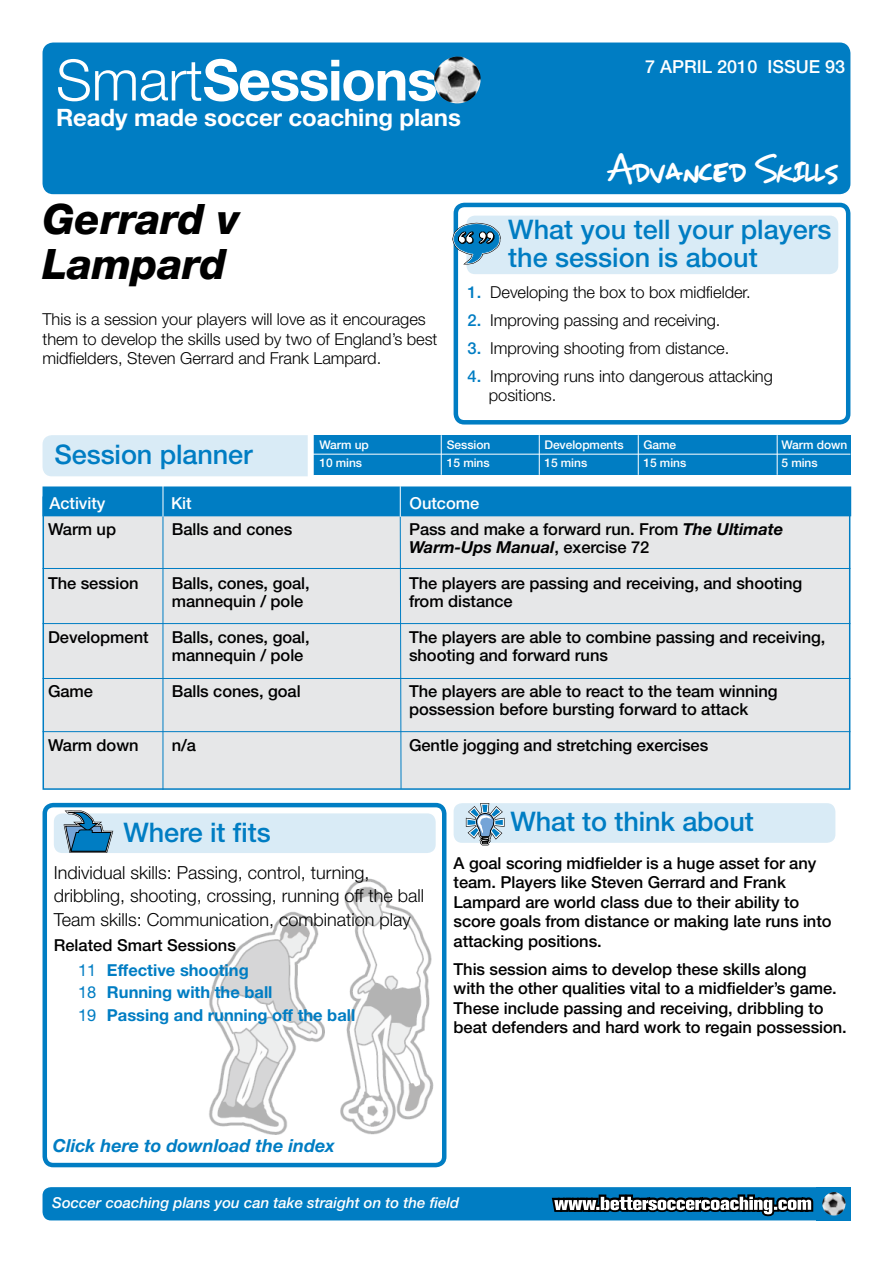
<style>
.page{position:relative;width:893px;height:1263px;background:#fff}
.page>*{position:absolute;margin:0;border:0;box-sizing:border-box;transform-origin:0 0}
.t1{font:700 57px "Helvetica Neue";letter-spacing:-.025em;color:#fff}
.t2{font:italic 800 42px/45px "Helvetica Neue";letter-spacing:-.005em;color:#000}
.t3{font:31.5px "mizike";color:#fff}
.t4{font:500 27px/28.5px "Helvetica Neue";color:#007dc3}
.t5{font:700 24px "Helvetica Neue";letter-spacing:-.005em;color:#fff}
.t6{font:300 18px/22.5px "Helvetica Neue";color:#000}
.t7{font:italic 700 18px "Helvetica Neue";color:#007dc3}
.t8{font:500 18px "Helvetica Neue";color:#fff}
.t9{font:500 16.5px/19.5px "Helvetica Neue";letter-spacing:-.005em;color:#000}
.t10{font:300 16.5px/19.5px "Helvetica Neue";letter-spacing:-.005em;color:#000}
.t11{font:700 16.5px/22.5px "Helvetica Neue";color:#007dc3}
.t12{font:500 16.5px "Helvetica Neue";letter-spacing:-.005em;color:#fff}
.t13{font:italic 500 15px "Helvetica Neue";color:#fff}
.t14{font:500 12px "Helvetica Neue";letter-spacing:-.005em;color:#fff}
.s1{font-weight:300}
.s2{font-weight:500;color:#007dc3}
.s3{font-weight:700;font-style:italic}
.s4{font-weight:400;color:#007dc3}
.s5{font-weight:700;color:#007dc3}
.s6{font-weight:400}
</style>
<div class="page">
<img style="left:209px;top:855px;width:238px;height:297px">
<div style="left:43px;top:803px;width:403px;height:364px;border:4px solid #007dc3;border-radius:9px"></div>
<div style="left:454px;top:203px;width:396px;height:221px;border:4px solid #007dc3;border-radius:9px"></div>
<div style="left:454px;top:803px;width:381px;height:40px;background:#d9ebf6;border-radius:9px"></div>
<div style="left:43px;top:496px;width:807px;height:294px;background:#e6e7e8;border:2px solid #007dc3"></div>
<div style="left:314px;top:435px;width:536px;height:40px;background:#007dc3"></div>
<div style="left:45px;top:45px;width:803px;height:147px;background:#007dc3;border-radius:9px"></div>
<div style="left:43px;top:43px;width:807px;height:151px;border:4px solid #007dc3;border-radius:9px"></div>
<div style="left:466px;top:216px;width:372px;height:58px;background:#d9ebf6;border-radius:9px"></div>
<div style="left:43px;top:436px;width:275px;height:40px;background:#d9ebf6;border-radius:9px"></div>
<div style="left:43px;top:435px;width:276px;height:41px;border:2px solid #007dc3;border-radius:9px"></div>
<div style="left:308px;top:434px;width:6px;height:45px;background:#fff"></div>
<hr style="left:312px;top:454px;width:538px;height:1px;background:#fff">
<hr style="left:638px;top:435px;width:1px;height:40px;background:#fff">
<hr style="left:777px;top:435px;width:1px;height:40px;background:#fff">
<hr style="left:163px;top:516px;width:1px;height:274px;background:#007dc3">
<svg style="left:399px;top:516px;width:3px;height:273px"></svg>
<hr style="left:43px;top:568px;width:807px;height:1px;background:#007dc3">
<hr style="left:43px;top:678px;width:807px;height:1px;background:#007dc3">
<hr style="left:43px;top:731px;width:807px;height:1px;background:#007dc3">
<hr style="left:539px;top:435px;width:1px;height:40px;background:#fff">
<hr style="left:441px;top:435px;width:1px;height:40px;background:#fff">
<hr style="left:43px;top:623px;width:807px;height:1px;background:#007dc3">
<div style="left:43px;top:486px;width:808px;height:30px;background:#007dc3;border:2px solid #007dc3"></div>
<hr style="left:163px;top:486px;width:1px;height:31px;background:#fff">
<hr style="left:400px;top:486px;width:1px;height:31px;background:#fff">
<div style="left:54px;top:813px;width:382px;height:40px;background:#d9ebf6;border-radius:9px"></div>
<div style="left:816px;top:1187px;width:34px;height:33px;background:#007dc3"></div>
<div style="left:43px;top:1187px;width:807px;height:33px;background:#007dc3;border-radius:9px"></div>
<svg style="left:552px;top:1194px;width:261px;height:22px"></svg>
<img style="left:434px;top:57px;width:47px;height:47px">
<img style="left:822px;top:1192px;width:24px;height:23px">
<svg style="left:452px;top:221px;width:49px;height:44px"></svg>
<svg style="left:62px;top:810px;width:53px;height:43px"></svg>
<svg style="left:465px;top:803px;width:40px;height:43px"></svg>
<h1 class="t1" style="left:56px;top:45px;width:383px"><span class="s1">Smart</span>Sessions</h1>
<h3 class="t5" style="left:56px;top:103px;width:406px">Ready made soccer coaching plans</h3>
<p class="t8" style="left:645px;top:56px;width:201px">7 APRIL 2010 ISSUE 93</p>
<h3 class="t3" style="left:608px;top:152px;width:233px">Advanced Skills</h3>
<h2 class="t2" style="left:43px;top:196px;width:199px">Gerrard v<br>Lampard</h2>
<p class="t10" style="left:43px;top:309px;width:396px">This is a session your players will love as it encourages them to develop the skills used by two of England’s best midfielders, Steven Gerrard and Frank Lampard.</p>
<h3 class="t4" style="left:508px;top:214px;width:325px">What you tell your players the session is about</h3>
<p class="t10" style="left:468px;top:282px;width:285px"><span class="s2">1.</span> Developing the box to box midfielder.</p>
<p class="t10" style="left:468px;top:310px;width:254px"><span class="s2">2.</span> Improving passing and receiving.</p>
<p class="t10" style="left:468px;top:338px;width:263px"><span class="s2">3.</span> Improving shooting from distance.</p>
<p class="t10" style="left:489px;top:366px;width:286px;text-indent:-21px"><span class="s2">4.</span> Improving runs into dangerous attacking positions.</p>
<h3 class="t4" style="left:55px;top:440px;width:200px">Session planner</h3>
<p class="t14" style="left:319px;top:438px;width:51px">Warm up</p>
<p class="t14" style="left:447px;top:438px;width:45px">Session</p>
<p class="t14" style="left:544px;top:438px;width:81px">Developments</p>
<p class="t14" style="left:643px;top:438px;width:34px">Game</p>
<p class="t14" style="left:781px;top:438px;width:67px">Warm down</p>
<p class="t14" style="left:319px;top:456px;width:44px">10 mins</p>
<p class="t14" style="left:447px;top:456px;width:44px">15 mins</p>
<p class="t14" style="left:544px;top:456px;width:44px">15 mins</p>
<p class="t14" style="left:643px;top:456px;width:44px">15 mins</p>
<p class="t14" style="left:781px;top:456px;width:38px">5 mins</p>
<p class="t12" style="left:50px;top:493px;width:57px">Activity</p>
<p class="t12" style="left:171px;top:493px;width:22px">Kit</p>
<p class="t12" style="left:410px;top:493px;width:71px">Outcome</p>
<p class="t9" style="left:48px;top:519px;width:70px">Warm up</p>
<p class="t9" style="left:48px;top:573px;width:92px">The session</p>
<p class="t9" style="left:48px;top:627px;width:102px">Development</p>
<p class="t9" style="left:48px;top:681px;width:47px">Game</p>
<p class="t9" style="left:48px;top:735px;width:92px">Warm down</p>
<p class="t9" style="left:172px;top:519px;width:122px">Balls and cones</p>
<p class="t9" style="left:172px;top:574px;width:139px;line-height:18px">Balls, cones, goal, mannequin / pole</p>
<p class="t9" style="left:172px;top:628px;width:139px;line-height:18px">Balls, cones, goal, mannequin / pole</p>
<p class="t9" style="left:172px;top:681px;width:130px">Balls cones, goal</p>
<p class="t9" style="left:172px;top:735px;width:26px">n/a</p>
<h3 class="t4" style="left:123px;top:817px;width:149px">Where it fits</h3>
<p class="t9" style="left:409px;top:520px;width:376px;line-height:18px">Pass and make a forward run. From <span class="s3">The Ultimate<br>Warm-Ups Manual</span>, exercise 72</p>
<p class="t9" style="left:409px;top:574px;width:395px;line-height:18px">The players are passing and receiving, and shooting from distance</p>
<p class="t9" style="left:409px;top:628px;width:418px;line-height:18px">The players are able to combine passing and receiving, shooting and forward runs</p>
<p class="t9" style="left:409px;top:682px;width:370px;line-height:18px">The players are able to react to the team winning possession before bursting forward to attack</p>
<p class="t9" style="left:409px;top:735px;width:301px">Gentle jogging and stretching exercises</p>
<h3 class="t4" style="left:510px;top:807px;width:245px">What to think about</h3>
<p class="t6" style="left:54px;top:861px;width:372px">Individual skills: Passing, control, turning, dribbling, shooting, crossing, running off the ball</p>
<p class="t6" style="left:54px;top:908px;width:359px">Team skills: Communication, combination play</p>
<p class="t9" style="left:78px;top:932px;width:172px;line-height:24.6px;text-indent:-24px">Related Smart Sessions<br><span class="s4">11</span> <span class="s5">Effective shooting</span></p>
<p class="t11" style="left:78px;top:980px;width:279px"><span class="s6">18</span> Running with the ball<br><span class="s6">19</span> Passing and running off the ball</p>
<p class="t9" style="left:454px;top:853px;width:379px">A goal scoring midfielder is a huge asset for any team. Players like Steven Gerrard and Frank Lampard are world class due to their ability to score goals from distance or making late runs into attacking positions.</p>
<p class="t9" style="left:454px;top:959px;width:395px">This session aims to develop these skills along<br>with the other qualities vital to a midfielder’s game.<br>These include passing and receiving, dribbling to beat defenders and hard work to regain possession.</p>
<p class="t7" style="left:53px;top:1135px;width:284px">Click here to download the index</p>
<p class="t13" style="left:52px;top:1194px;width:408px">Soccer coaching plans you can take straight on to the field</p>
</div>
